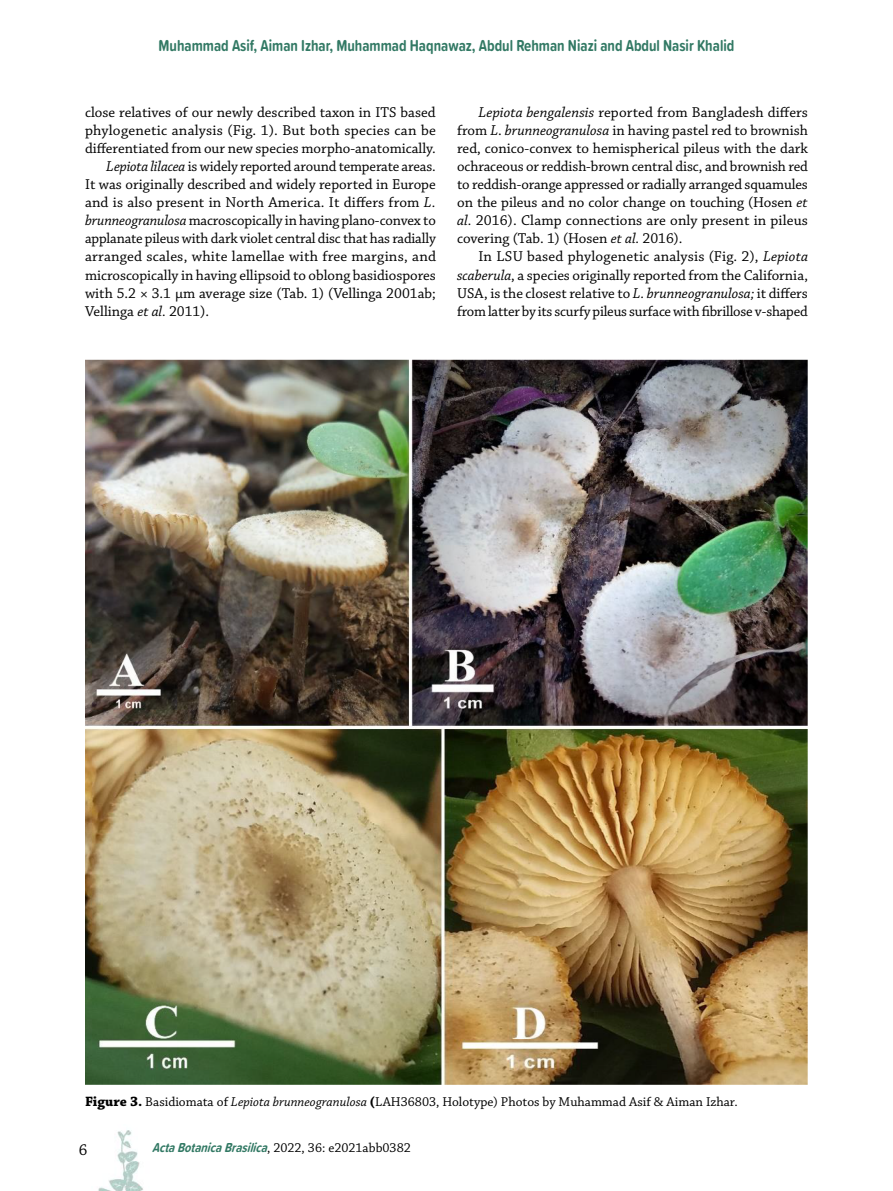
<style>
.page{position:relative;width:893px;height:1191px;background:#fff}
.page>*{position:absolute;margin:0;border:0;box-sizing:border-box;transform-origin:0 0}
.t1{font:700 16.5px "Proxima Soft Cond";color:#327964;scale:.91 1}
.t2{font:16.5px "Chaparral Pro";color:#000}
.t3{font:15px/18px "Chaparral Pro";color:#000;text-align:justify}
.t4{font:13.5px "Chaparral Pro";color:#000}
.t5{font:italic 700 13.5px "Proxima Soft Cond";color:#327964;scale:.95 1}
.s1{font-style:italic}
.s2{font-weight:700;font-size:14.25px}
.s3{font-weight:700}
.s4{font-family:"Chaparral Pro";font-weight:400;font-style:normal;color:#000}
</style>
<div class="page">
<img style="left:98px;top:1130px;width:45px;height:61px">
<img style="left:85px;top:360px;width:723px;height:724px">
<p class="t1" style="left:159px;top:33px;width:634px">Muhammad Asif, Aiman Izhar, Muhammad Haqnawaz, Abdul Rehman Niazi and Abdul Nasir Khalid</p>
<p class="t3" style="left:85px;top:104px;width:352px">close relatives of our newly described taxon in ITS based</p>
<p class="t3" style="left:85px;top:122px;width:352px">phylogenetic analysis (Fig. 1). But both species can be</p>
<p class="t3" style="left:85px;top:140px;width:352px">differentiated from our new species morpho-anatomically.</p>
<p class="t3" style="left:106px;top:158px;width:331px"><span class="s1">Lepiota lilacea</span> is widely reported around temperate areas.</p>
<p class="t3" style="left:85px;top:176px;width:352px">It was originally described and widely reported in Europe</p>
<p class="t3" style="left:85px;top:194px;width:352px">and is also present in North America. It differs from <span class="s1">L.</span></p>
<p class="t3" style="left:85px;top:212px;width:352px"><span class="s1">brunneogranulosa</span> macroscopically in having plano-convex to</p>
<p class="t3" style="left:85px;top:230px;width:352px">applanate pileus with dark violet central disc that has radially</p>
<p class="t3" style="left:85px;top:248px;width:352px">arranged scales, white lamellae with free margins, and</p>
<p class="t3" style="left:85px;top:266px;width:352px">microscopically in having ellipsoid to oblong basidiospores</p>
<p class="t3" style="left:85px;top:284px;width:352px">with 5.2 × 3.1 µm average size (Tab. 1) (Vellinga 2001ab;</p>
<p class="t3" style="left:85px;top:302px;width:125px">Vellinga <span class="s1">et al.</span> 2011).</p>
<p class="t3" style="left:457px;top:104px;width:352px;text-indent:21px"><span class="s1">Lepiota bengalensis</span> reported from Bangladesh differs from <span class="s1">L</span>. <span class="s1">brunneogranulosa</span> in having pastel red to brownish red, conico-convex to hemispherical pileus with the dark ochraceous or reddish-brown central disc, and brownish red to reddish-orange appressed or radially arranged squamules on the pileus and no color change on touching (Hosen <span class="s1">et al.</span> 2016). Clamp connections are only present in pileus covering (Tab. 1) (Hosen <span class="s1">et al.</span> 2016).</p>
<p class="t3" style="left:457px;top:248px;width:352px;text-indent:21px">In LSU based phylogenetic analysis (Fig. 2), <span class="s1">Lepiota scaberula</span>, a species originally reported from the California, USA, is the closest relative to <span class="s1">L. brunneogranulosa;</span> it differs from latter by its scurfy pileus surface with fibrillose v-shaped</p>
<p class="t4" style="left:85px;top:1094px;width:654px"><span class="s2">Figure 3.</span> Basidiomata of <span class="s1">Lepiota brunneogranulosa</span> <span class="s3">(</span>LAH36803, Holotype) Photos by Muhammad Asif &amp; Aiman Izhar.</p>
<p class="t2" style="left:79px;top:1141px;width:10px">6</p>
<p class="t5" style="left:152px;top:1137px;width:274px">ActaBotanicaBrasilica<span class="s4">, 2 0 2 2 , 3 6 : e 2 0 2 1 a b b 0 3 8 2</span></p>
</div>
